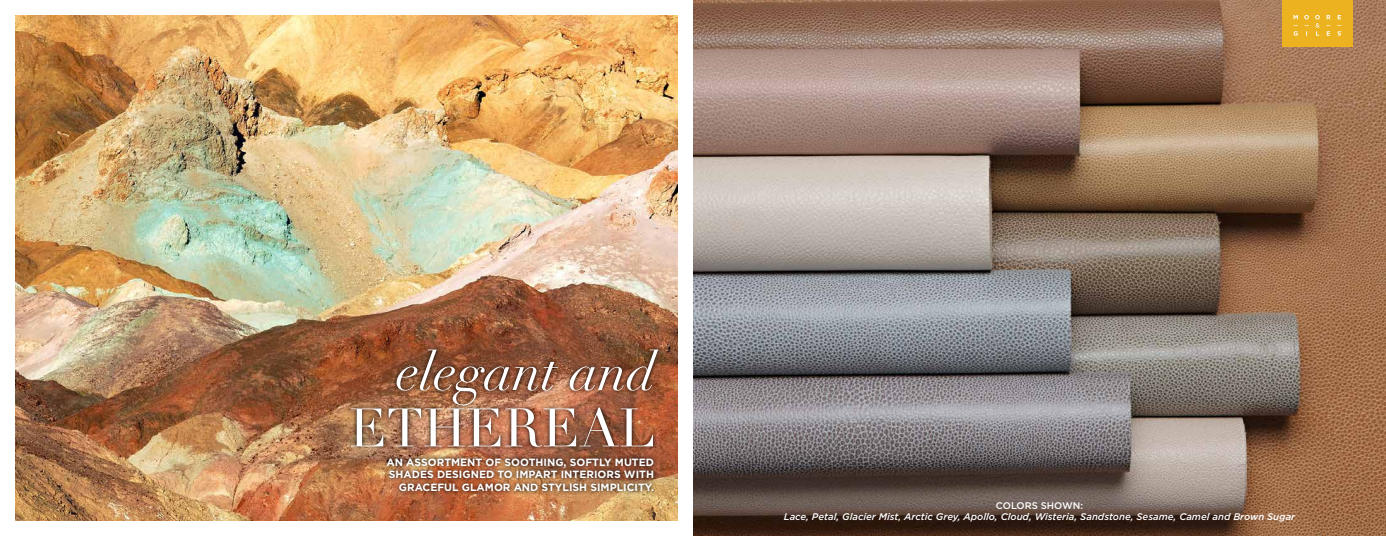
<style>
.page{position:relative;width:1386px;height:536px;background:#fff}
.page>*{position:absolute;margin:0;border:0;box-sizing:border-box;transform-origin:0 0}
.t1{font:italic 53.11px "Didot";color:#fff}
.t2{font:53.11px "Didot";color:#fff}
.t3{font:700 10.5px/12.6px "Gotham";color:#fff;text-align:right}
.t4{font:italic 500 9.62px "Gotham";color:#fff}
.t5{font:500 9.62px "Gotham";color:#fff}
</style>
<div class="page">
<img style="left:16px;top:16px;width:661px;height:504px">
<img style="left:382px;top:453px;width:276px;height:42px">
<img style="left:347px;top:345px;width:315px;height:106px">
<img style="left:693px;top:0;width:693px;height:536px">
<div style="left:1283px;top:0;width:70px;height:47px;background:#edb21f"></div>
<svg style="left:1294px;top:15px;width:48px;height:21px"></svg>
<h1 class="t1" style="left:397px;top:339px;width:260px">elegant and</h1>
<h1 class="t2" style="left:349px;top:396px;width:308px">ETHEREAL</h1>
<p class="t3" style="left:387px;top:455px;width:269px">AN ASSORTMENT OF SOOTHING, SOFTLY MUTED<br>SHADES DESIGNED TO IMPART INTERIORS WITH<br>GRACEFUL GLAMOR AND STYLISH SIMPLICITY.</p>
<p class="t5" style="left:996px;top:500px;width:89px">COLORS SHOWN:</p>
<p class="t4" style="left:784px;top:511px;width:513px">Lace, Petal, Glacier Mist, Arctic Grey, Apollo, Cloud, Wisteria, Sandstone, Sesame, Camel and Brown Sugar</p>
</div>
